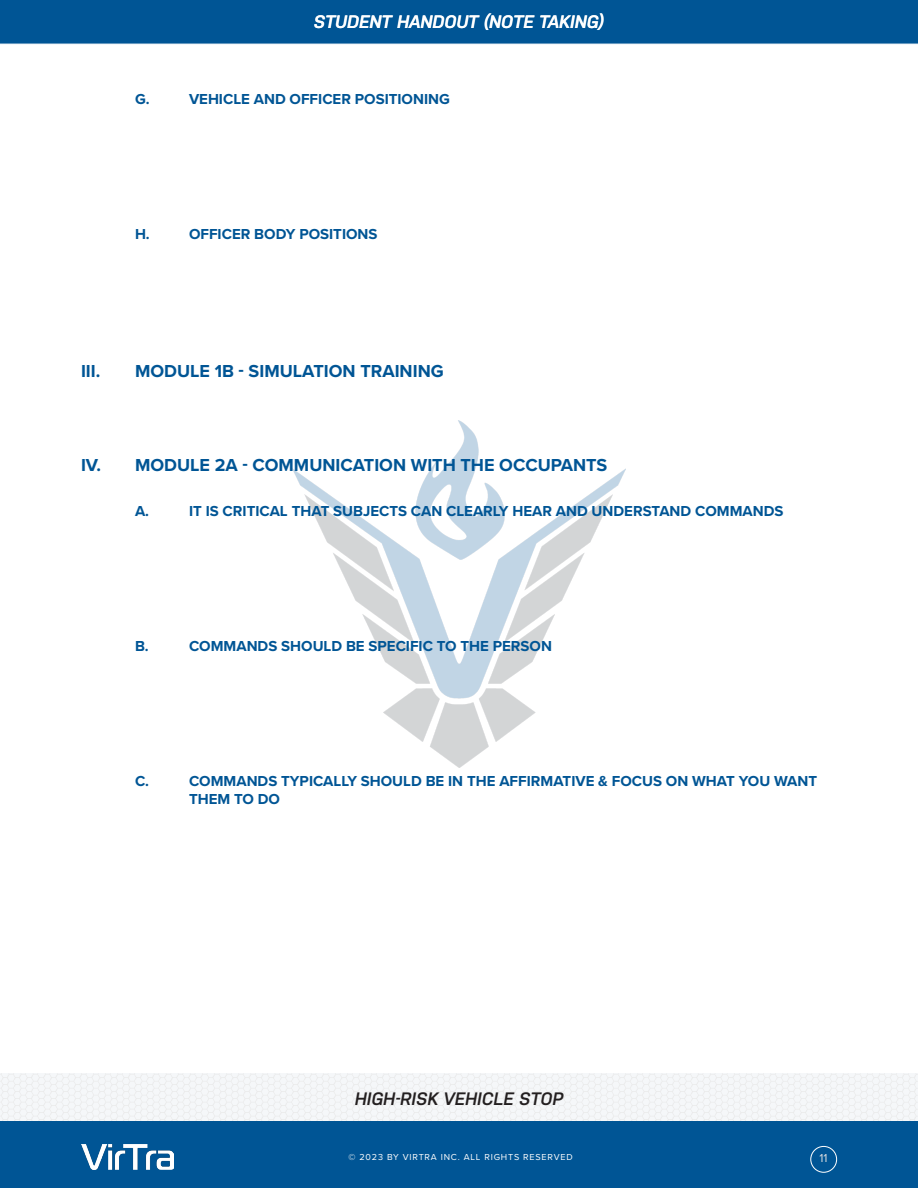
<style>
.page{position:relative;width:918px;height:1188px;background:#fff}
.page>*{position:absolute;margin:0;border:0;box-sizing:border-box;transform-origin:0 0}
.Section_-_Tier1__NO{font:700 18px "Proxima Nova";color:#005595}
.Section_-_Tier1__NO-2{font:italic 600 18px "Nudista";color:#fff}
.t1{font:italic 600 18px "Nudista";color:#231f20}
.Chapter_-_Tier2__NO{font:700 15px/18px "Proxima Nova";color:#005595}
.t2{font:12px "Proxima Nova";color:#dcdddf}
.t3{font:9px "Proxima Nova";letter-spacing:.09em;color:#fff}
</style>
<div class="page">
<div style="left:0;top:0;width:918px;height:44px;background:#005595"></div>
<svg style="left:0;top:1073px;width:918px;height:48px"></svg>
<div style="left:0;top:1121px;width:918px;height:67px;background:#005595"></div>
<img style="left:292px;top:421px;width:334px;height:346px">
<div style="left:810px;top:1146px;width:27px;height:27px;border:1px solid #fff;border-radius:50%"></div>
<img style="left:81px;top:1144px;width:92px;height:25px">
<p class="Section_-_Tier1__NO-2" style="left:314px;top:12px;width:292px">STUDENT HANDOUT (NOTE TAKING)</p>
<p class="Chapter_-_Tier2__NO" style="left:135px;top:89px;width:16px">G.</p>
<p class="Chapter_-_Tier2__NO" style="left:189px;top:89px;width:262px">VEHICLE AND OFFICER POSITIONING</p>
<p class="Chapter_-_Tier2__NO" style="left:135px;top:224px;width:16px">H.</p>
<p class="Chapter_-_Tier2__NO" style="left:189px;top:224px;width:190px">OFFICER BODY POSITIONS</p>
<p class="Section_-_Tier1__NO" style="left:81px;top:358px;width:21px">III.</p>
<p class="Section_-_Tier1__NO" style="left:135px;top:358px;width:310px">MODULE 1B - SIMULATION TRAINING</p>
<p class="Section_-_Tier1__NO" style="left:81px;top:451px;width:528px">IV. MODULE 2A - COMMUNICATION WITH THE OCCUPANTS</p>
<p class="Chapter_-_Tier2__NO" style="left:135px;top:502px;width:16px">A.</p>
<p class="Chapter_-_Tier2__NO" style="left:189px;top:502px;width:596px">IT IS CRITICAL THAT SUBJECTS CAN CLEARLY HEAR AND UNDERSTAND COMMANDS</p>
<p class="Chapter_-_Tier2__NO" style="left:135px;top:637px;width:15px">B.</p>
<p class="Chapter_-_Tier2__NO" style="left:189px;top:637px;width:365px">COMMANDS SHOULD BE SPECIFIC TO THE PERSON</p>
<p class="Chapter_-_Tier2__NO" style="left:135px;top:772px;width:16px">C.</p>
<p class="Chapter_-_Tier2__NO" style="left:189px;top:772px;width:630px">COMMANDS TYPICALLY SHOULD BE IN THE AFFIRMATIVE &amp; FOCUS ON WHAT YOU WANT<br>THEM TO DO</p>
<p class="t1" style="left:355px;top:1088px;width:210px">HIGH-RISK VEHICLE STOP</p>
<p class="t3" style="left:349px;top:1150px;width:226px">© 2023 BY VIRTRA INC. ALL RIGHTS RESERVED</p>
<p class="t2" style="left:819px;top:1149px;width:10px">11</p>
</div>
